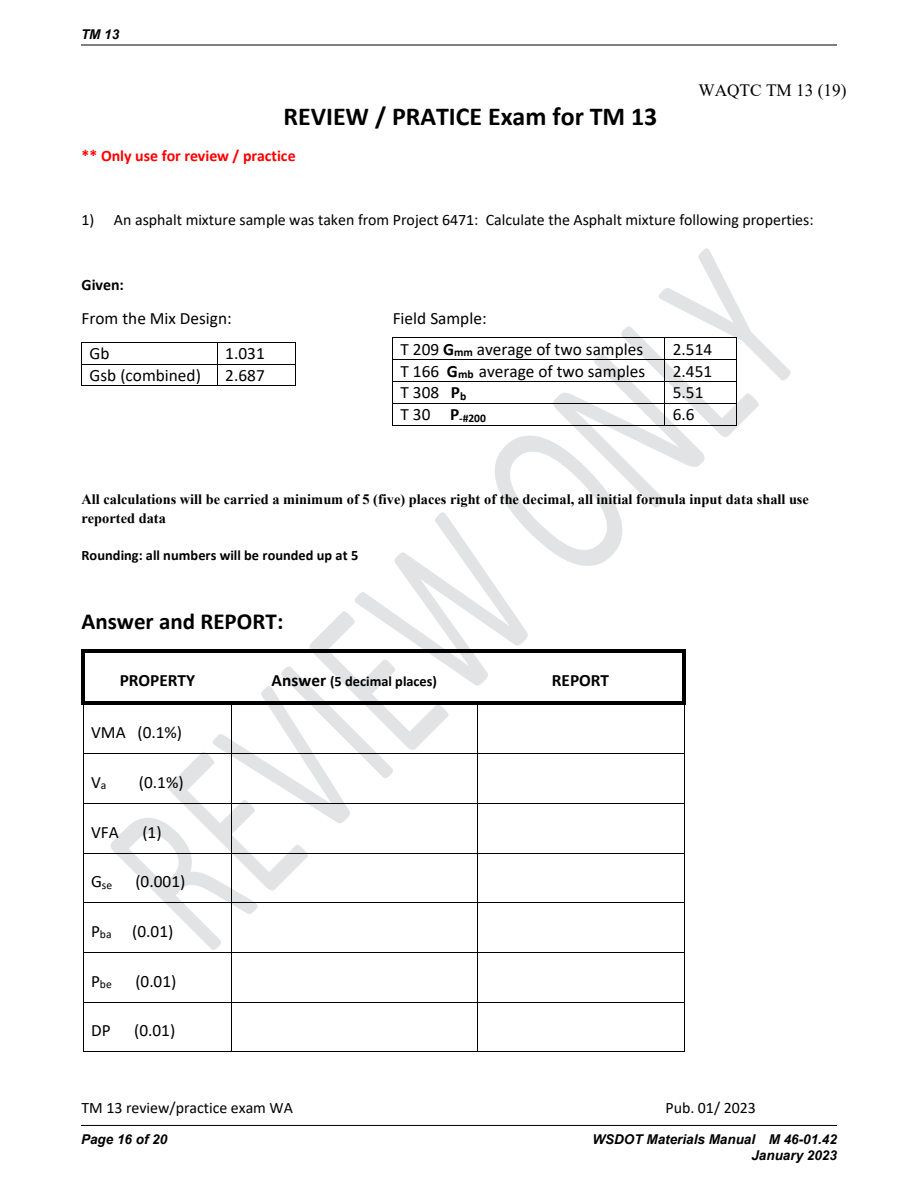
<style>
.page{position:relative;width:918px;height:1188px;background:#fff}
.page>*{position:absolute;margin:0;border:0;box-sizing:border-box;transform-origin:0 0}
.t1{font:700 25.95px "Calibri";color:#000}
.t2{font:700 22.95px "Calibri";color:#000}
.t3{font:17.25px "Calibri";color:#000}
.t4{font:700 17.25px "Calibri";color:#000}
.t5{font:17.25px "Times New Roman";color:#000}
.t6{font:15.9px "Calibri";color:#000}
.t7{font:700 15.9px "Calibri";letter-spacing:-.005em;color:#f00}
.t8{font:700 15.9px "Calibri";color:#000}
.t9{font:700 14.4px/19px "Times New Roman";color:#000}
.t10{font:700 14.4px "Calibri";letter-spacing:.005em;color:#000}
.t11{font:italic 700 13.5px/16.5px "Arial";color:#000;text-align:right}
.t12{font:700 11.55px "Calibri";color:#000}
.t13{font:11.55px "Calibri";color:#000}
.s1{font-weight:700}
.s2{font-weight:400;font-size:17.25px}
.s3{font-size:17.25px}
</style>
<div class="page">
<hr style="left:81px;top:45px;width:756px;height:1px;background:#000">
<hr style="left:81px;top:1125px;width:756px;height:1px;background:#000">
<hr style="left:82px;top:342px;width:135px;height:1px;background:#000">
<hr style="left:82px;top:364px;width:135px;height:1px;background:#000">
<svg style="left:81px;top:342px;width:1px;height:44px"></svg>
<hr style="left:82px;top:385px;width:135px;height:1px;background:#000">
<hr style="left:85px;top:649px;width:147px;height:3px;background:#000">
<hr style="left:82px;top:652px;width:3px;height:49px;background:#000">
<svg style="left:82px;top:701px;width:6px;height:4px"></svg>
<hr style="left:88px;top:701px;width:144px;height:3px;background:#000">
<hr style="left:83px;top:705px;width:1px;height:49px;background:#000">
<hr style="left:84px;top:754px;width:148px;height:1px;background:#000">
<hr style="left:83px;top:754px;width:1px;height:49px;background:#000">
<hr style="left:84px;top:803px;width:148px;height:1px;background:#000">
<hr style="left:83px;top:804px;width:1px;height:49px;background:#000">
<hr style="left:84px;top:853px;width:148px;height:1px;background:#000">
<hr style="left:83px;top:853px;width:1px;height:49px;background:#000">
<hr style="left:84px;top:902px;width:148px;height:1px;background:#000">
<hr style="left:83px;top:903px;width:1px;height:49px;background:#000">
<hr style="left:84px;top:952px;width:148px;height:1px;background:#000">
<hr style="left:83px;top:953px;width:1px;height:49px;background:#000">
<hr style="left:232px;top:953px;width:1px;height:49px;background:#000">
<hr style="left:477px;top:953px;width:1px;height:49px;background:#000">
<hr style="left:684px;top:953px;width:1px;height:49px;background:#000">
<hr style="left:84px;top:1002px;width:148px;height:1px;background:#000">
<hr style="left:232px;top:1002px;width:245px;height:1px;background:#000">
<hr style="left:477px;top:1002px;width:207px;height:1px;background:#000">
<hr style="left:83px;top:1002px;width:1px;height:49px;background:#000">
<hr style="left:84px;top:1051px;width:148px;height:1px;background:#000">
<hr style="left:232px;top:1002px;width:1px;height:49px;background:#000">
<hr style="left:232px;top:1051px;width:245px;height:1px;background:#000">
<hr style="left:477px;top:1002px;width:1px;height:49px;background:#000">
<hr style="left:477px;top:1051px;width:207px;height:1px;background:#000">
<hr style="left:684px;top:1002px;width:1px;height:49px;background:#000">
<svg style="left:110px;top:248px;width:681px;height:705px"></svg>
<p class="t11" style="left:81px;top:26px;width:40px">TM 13</p>
<p class="t1" style="left:284px;top:98px;width:375px">REVIEW / PRATICE Exam for TM 13</p>
<p class="t7" style="left:81px;top:144px;width:216px">** Only use for review / practice</p>
<p class="t5" style="left:698px;top:78px;width:150px">WAQTC TM 13 (19)</p>
<p class="t6" style="left:81px;top:209px;width:734px">1) An asphalt mixture sample was taken from Project 6471: Calculate the Asphalt mixture following properties:</p>
<p class="t8" style="left:81px;top:274px;width:44px">Given:</p>
<p class="t3" style="left:81px;top:306px;width:152px">From the Mix Design:</p>
<p class="t3" style="left:393px;top:306px;width:96px">Field Sample:</p>
<p class="t3" style="left:90px;top:341px;width:21px">Gb</p>
<p class="t3" style="left:225px;top:341px;width:41px">1.031</p>
<p class="t3" style="left:90px;top:363px;width:113px">Gsb (combined)</p>
<p class="t3" style="left:225px;top:363px;width:41px">2.687</p>
<p class="t3" style="left:400px;top:337px;width:244px">T 209 <span class="s1">G</span><sub>mm</sub> average of two samples</p>
<p class="t3" style="left:673px;top:337px;width:41px">2.514</p>
<p class="t3" style="left:400px;top:359px;width:246px">T 166 <span class="s1">G</span><sub>mb</sub> average of two samples</p>
<p class="t3" style="left:673px;top:359px;width:41px">2.451</p>
<p class="t3" style="left:400px;top:381px;width:67px">T 308 <span class="s1">P</span><sub>b</sub></p>
<p class="t3" style="left:673px;top:381px;width:32px">5.51</p>
<p class="t12" style="left:400px;top:410px;width:87px"><span class="s2">T 30</span> <span class="s3">P</span>-#200</p>
<p class="t3" style="left:673px;top:403px;width:23px">6.6</p>
<p class="t9" style="left:81px;top:490px;width:729px">All calculations will be carried a minimum of 5 (five) places right of the decimal, all initial formula input data shall use reported data</p>
<p class="t10" style="left:81px;top:545px;width:278px">Rounding: all numbers will be rounded up at 5</p>
<p class="t2" style="left:81px;top:605px;width:203px">Answer and REPORT:</p>
<p class="t4" style="left:120px;top:668px;width:77px">PROPERTY</p>
<p class="t10" style="left:272px;top:671px;width:167px"><span class="s3">Answer</span> (5 decimal places)</p>
<p class="t4" style="left:552px;top:668px;width:59px">REPORT</p>
<p class="t3" style="left:91px;top:720px;width:93px">VMA (0.1%)</p>
<p class="t3" style="left:91px;top:770px;width:17px">V<sub>a</sub></p>
<p class="t3" style="left:139px;top:770px;width:46px">(0.1%)</p>
<p class="t3" style="left:91px;top:820px;width:29px">VFA</p>
<p class="t3" style="left:142px;top:820px;width:21px">(1)</p>
<p class="t13" style="left:91px;top:877px;width:23px"><span class="s3">G</span>se</p>
<p class="t3" style="left:135px;top:869px;width:52px">(0.001)</p>
<p class="t3" style="left:91px;top:919px;width:84px">P<sub>ba</sub> (0.01)</p>
<p class="t13" style="left:91px;top:976px;width:22px"><span class="s3">P</span>be</p>
<p class="t3" style="left:135px;top:969px;width:43px">(0.01)</p>
<p class="t3" style="left:91px;top:1018px;width:21px">DP</p>
<p class="t3" style="left:134px;top:1018px;width:43px">(0.01)</p>
<p class="t6" style="left:81px;top:1097px;width:213px">TM 13 review/practice exam WA</p>
<p class="t6" style="left:665px;top:1097px;width:92px">Pub. 01/ 2023</p>
<p class="t11" style="left:81px;top:1131px;width:88px">Page 16 of 20</p>
<p class="t11" style="left:592px;top:1131px;width:246px">WSDOT Materials Manual M 46-01.42<br>January 2023</p>
</div>
